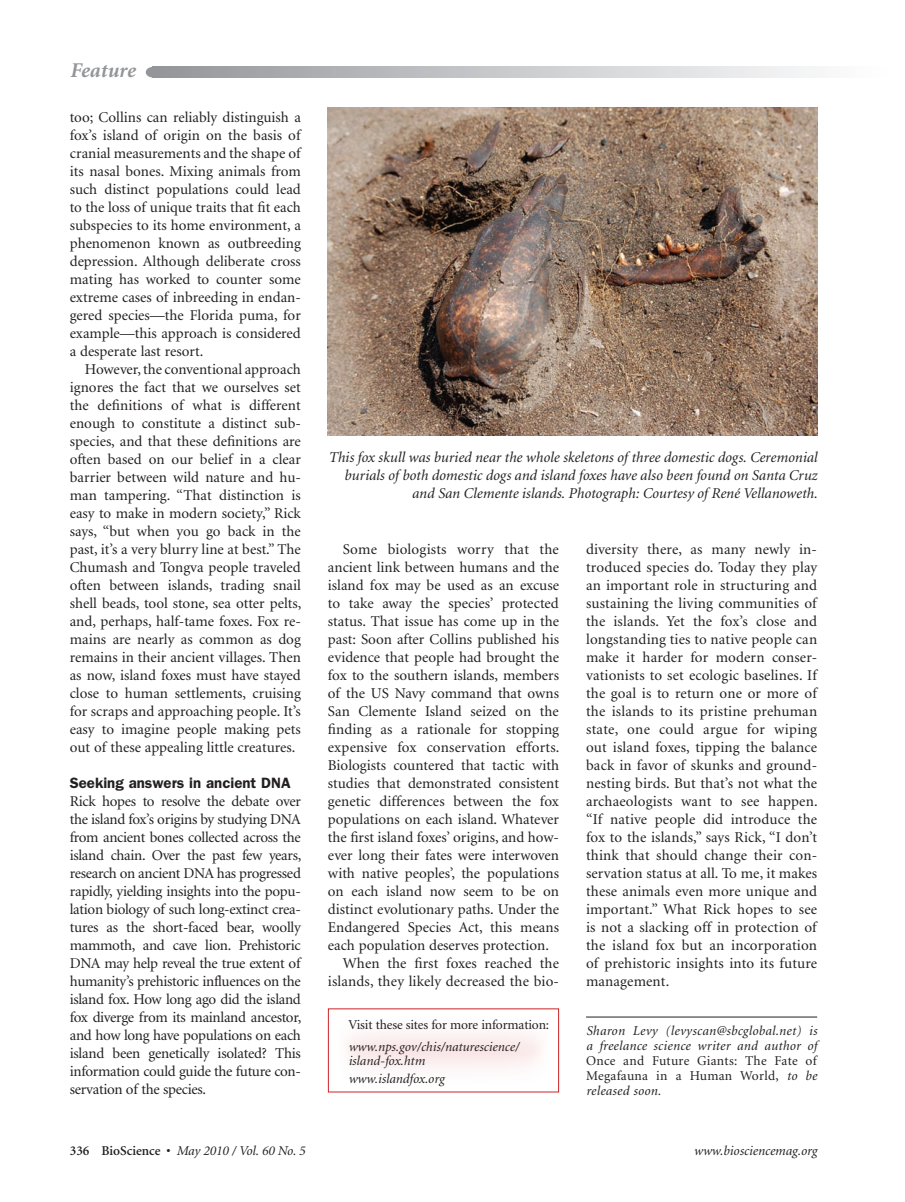
<style>
.page{position:relative;width:905px;height:1202px;background:#fff}
.page>*{position:absolute;margin:0;border:0;box-sizing:border-box;transform-origin:0 0}
.t1{font:italic 700 21px "Minion";letter-spacing:-.005em;color:#939598}
.t2{font:15px/18px "Minion";color:#231f20;text-align:justify}
.t3{font:15px/18px "Minion";letter-spacing:-.02em;color:#231f20}
.t4{font:italic 15px/18px "Minion";color:#231f20;text-align:right}
.t5{font:italic 13.5px/15px "Minion";color:#231f20;text-align:justify}
.t6{font:13.5px "Minion";letter-spacing:-.01em;color:#231f20}
.s1{font-family:"Franklin Gothic";font-weight:600}
.s2{font-style:normal}
.s3{font-weight:600;font-style:normal}
</style>
<div class="page">
<svg style="left:155px;top:67px;width:656px;height:10px"></svg>
<div style="left:146px;top:67px;width:13px;height:10px;background:#939598;border-radius:50%"></div>
<hr style="left:586px;top:1016px;width:231px;height:1px;background:#231f20">
<div style="left:346px;top:1033px;width:195px;height:34px;background:#fbeeee"></div>
<img style="left:328px;top:107px;width:489px;height:328px">
<p class="t1" style="left:70px;top:60px;width:67px">Feature</p>
<p class="t2" style="left:70px;top:108px;width:232px">too; Collins can reliably distinguish a</p>
<p class="t2" style="left:70px;top:126px;width:232px">fox’s island of origin on the basis of</p>
<p class="t2" style="left:70px;top:144px;width:232px">cranial measurements and the shape of</p>
<p class="t2" style="left:70px;top:162px;width:232px">its nasal bones. Mixing animals from</p>
<p class="t2" style="left:70px;top:180px;width:232px">such distinct populations could lead</p>
<p class="t2" style="left:70px;top:198px;width:232px">to the loss of unique traits that fit each</p>
<p class="t2" style="left:70px;top:216px;width:232px">subspecies to its home environment, a</p>
<p class="t2" style="left:70px;top:234px;width:233px">phenomenon known as outbreeding</p>
<p class="t2" style="left:70px;top:252px;width:232px">depression. Although deliberate cross</p>
<p class="t2" style="left:70px;top:270px;width:232px">mating has worked to counter some</p>
<p class="t2" style="left:70px;top:288px;width:232px">extreme cases of inbreeding in endan-</p>
<p class="t2" style="left:70px;top:306px;width:232px">gered species—the Florida puma, for</p>
<p class="t2" style="left:70px;top:324px;width:232px">example—this approach is considered</p>
<p class="t2" style="left:70px;top:342px;width:135px">a desperate last resort.</p>
<p class="t2" style="left:85px;top:360px;width:217px">However, the conventional approach</p>
<p class="t2" style="left:70px;top:378px;width:232px">ignores the fact that we ourselves set</p>
<p class="t2" style="left:70px;top:396px;width:232px">the definitions of what is different</p>
<p class="t2" style="left:70px;top:414px;width:233px">enough to constitute a distinct sub-</p>
<p class="t2" style="left:70px;top:432px;width:232px">species, and that these definitions are</p>
<p class="t2" style="left:70px;top:450px;width:233px">often based on our belief in a clear</p>
<p class="t2" style="left:70px;top:468px;width:232px">barrier between wild nature and hu-</p>
<p class="t2" style="left:70px;top:486px;width:232px">man tampering. “That distinction is</p>
<p class="t2" style="left:70px;top:504px;width:233px">easy to make in modern society,” Rick</p>
<p class="t2" style="left:70px;top:522px;width:232px">says, “but when you go back in the</p>
<p class="t2" style="left:70px;top:540px;width:232px">past, it’s a very blurry line at best.” The</p>
<p class="t2" style="left:70px;top:558px;width:232px">Chumash and Tongva people traveled</p>
<p class="t2" style="left:70px;top:576px;width:233px">often between islands, trading snail</p>
<p class="t2" style="left:70px;top:594px;width:233px">shell beads, tool stone, sea otter pelts,</p>
<p class="t2" style="left:70px;top:612px;width:232px">and, perhaps, half-tame foxes. Fox re-</p>
<p class="t2" style="left:70px;top:630px;width:232px">mains are nearly as common as dog</p>
<p class="t2" style="left:70px;top:648px;width:232px">remains in their ancient villages. Then</p>
<p class="t2" style="left:70px;top:666px;width:232px">as now, island foxes must have stayed</p>
<p class="t2" style="left:70px;top:684px;width:232px">close to human settlements, cruising</p>
<p class="t2" style="left:70px;top:702px;width:232px">for scraps and approaching people. It’s</p>
<p class="t2" style="left:70px;top:720px;width:232px">easy to imagine people making pets</p>
<p class="t2" style="left:70px;top:738px;width:227px">out of these appealing little creatures.</p>
<p class="t3" style="left:70px;top:774px;width:233px"><span class="s1">Seeking answers in ancient DNA </span>Rick hopes to resolve the debate over the island fox’s origins by studying DNA from ancient bones collected across the island chain. Over the past few years, research on ancient DNA has progressed rapidly, yielding insights into the popu&shy;lation biology of such long-extinct crea&shy;tures as the short-faced bear, woolly mammoth, and cave lion. Prehistoric DNA may help reveal the true extent of humanity’s prehistoric influences on the island fox. How long ago did the island fox diverge from its mainland ancestor, and how long have populations on each island been genetically isolated? This information could guide the future con&shy;servation of the species.</p>
<p class="t4" style="left:328px;top:449px;width:490px">This fox skull was buried near the whole skeletons of three domestic dogs. Ceremonial burials of both domestic dogs and island foxes have also been found on Santa Cruz and San Clemente islands. Photograph: Courtesy of René Vellanoweth.</p>
<p class="t2" style="left:343px;top:540px;width:217px">Some biologists worry that the</p>
<p class="t2" style="left:328px;top:558px;width:233px">ancient link between humans and the</p>
<p class="t2" style="left:328px;top:576px;width:232px">island fox may be used as an excuse</p>
<p class="t2" style="left:328px;top:594px;width:232px">to take away the species’ protected</p>
<p class="t2" style="left:328px;top:612px;width:232px">status. That issue has come up in the</p>
<p class="t2" style="left:328px;top:630px;width:233px">past: Soon after Collins published his</p>
<p class="t2" style="left:328px;top:648px;width:233px">evidence that people had brought the</p>
<p class="t2" style="left:328px;top:666px;width:232px">fox to the southern islands, members</p>
<p class="t2" style="left:328px;top:684px;width:233px">of the US Navy command that owns</p>
<p class="t2" style="left:328px;top:702px;width:232px">San Clemente Island seized on the</p>
<p class="t2" style="left:328px;top:720px;width:233px">finding as a rationale for stopping</p>
<p class="t2" style="left:328px;top:738px;width:233px">expensive fox conservation efforts.</p>
<p class="t2" style="left:328px;top:756px;width:232px">Biologists countered that tactic with</p>
<p class="t2" style="left:328px;top:774px;width:232px">studies that demonstrated consistent</p>
<p class="t2" style="left:328px;top:792px;width:232px">genetic differences between the fox</p>
<p class="t2" style="left:328px;top:810px;width:232px">populations on each island. Whatever</p>
<p class="t2" style="left:328px;top:828px;width:232px">the first island foxes’ origins, and how-</p>
<p class="t2" style="left:328px;top:846px;width:232px">ever long their fates were interwoven</p>
<p class="t2" style="left:328px;top:864px;width:232px">with native peoples’, the populations</p>
<p class="t2" style="left:328px;top:882px;width:232px">on each island now seem to be on</p>
<p class="t2" style="left:328px;top:900px;width:232px">distinct evolutionary paths. Under the</p>
<p class="t2" style="left:328px;top:918px;width:232px">Endangered Species Act, this means</p>
<p class="t2" style="left:328px;top:936px;width:223px">each population deserves protection.</p>
<p class="t2" style="left:343px;top:954px;width:217px">When the first foxes reached the</p>
<p class="t2" style="left:328px;top:972px;width:233px">islands, they likely decreased the bio-</p>
<p class="t6" style="left:348px;top:1017px;width:202px">Visit these sites for more information:</p>
<p class="t5" style="left:348px;top:1040px;width:172px;line-height:13.5px">www.nps.gov/chis/naturescience/ island-fox.htm</p>
<p class="t5" style="left:348px;top:1071px;width:98px">www.islandfox.org</p>
<p class="t2" style="left:586px;top:540px;width:233px">diversity there, as many newly in&shy;troduced species do. Today they play an important role in structuring and sustaining the living communities of the islands. Yet the fox’s close and longstanding ties to native people can make it harder for modern conser&shy;vationists to set ecologic baselines. If the goal is to return one or more of the islands to its pristine prehuman state, one could argue for wiping out island foxes, tipping the balance back in favor of skunks and ground&shy;nesting birds. But that’s not what the archaeologists want to see happen. “If native people did introduce the fox to the islands,” says Rick, “I don’t think that should change their con&shy;servation status at all. To me, it makes these animals even more unique and important.” What Rick hopes to see is not a slacking off in protection of the island fox but an incorporation of prehistoric insights into its future management.</p>
<p class="t5" style="left:586px;top:1024px;width:233px">Sharon Levy (levyscan@sbcglobal.net) is a freelance science writer and author of <span class="s2">Once and Future Giants: The Fate of Megafauna in a Human World,</span> to be released soon.</p>
<p class="t5" style="left:70px;top:1144px;width:237px"><span class="s3">336 BioScience •</span> May 2010 / Vol. 60 No. 5</p>
<p class="t5" style="left:693px;top:1144px;width:125px">www.biosciencemag.org</p>
</div>
